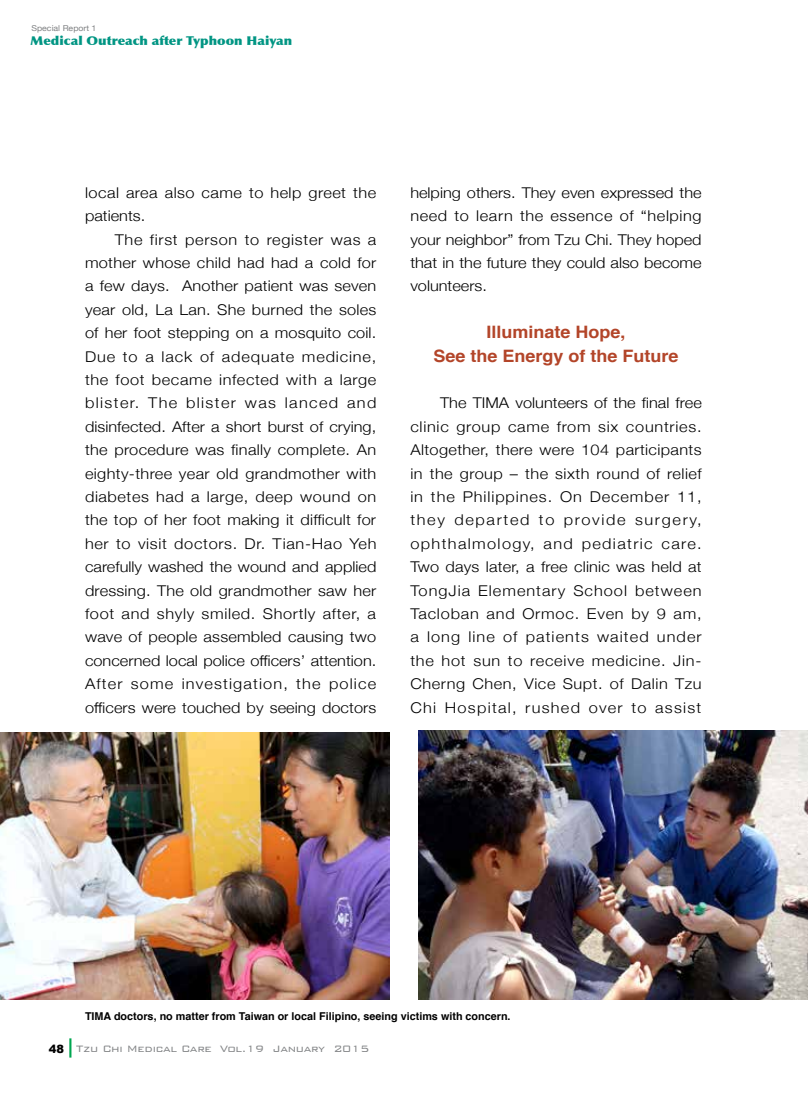
<style>
.page{position:relative;width:808px;height:1106px;background:#fff}
.page>*{position:absolute;margin:0;border:0;box-sizing:border-box;transform-origin:0 0}
.t1{font:700 17.1px/23.4px "Helvetica";color:#b34529;text-align:center;scale:1.05 1}
.t2{font:300 14.85px/23.4px "Helvetica Neue";letter-spacing:.03em;color:#000;text-align:justify;scale:1.1 1}
.t3{font:300 12.3px "Bank Gothic BT";letter-spacing:-.03em;color:#828486}
.t4{font:900 12.15px "Optima";color:#009583;scale:1.08 1}
.t5{font:700 10.8px "Helvetica";color:#000}
.t6{font:8.1px "Helvetica Neue";color:#808284;scale:1.08 1}
</style>
<div class="page">
<img style="left:419px;top:730px;width:389px;height:269px">
<img style="left:0;top:732px;width:389px;height:267px">
<svg style="left:69px;top:1038px;width:2px;height:19px"></svg>
<p class="t6" style="left:31px;top:22px;width:62px">Special Report 1</p>
<p class="t4" style="left:31px;top:33px;width:244px">Medical Outreach after Typhoon Haiyan</p>
<p class="t2" style="left:85px;top:180px;width:266px">local area also came to help greet the patients.</p>
<p class="t2" style="left:85px;top:227px;width:266px;text-indent:30px">The first person to register was a mother whose child had had a cold for a few days. Another patient was seven year old, La Lan. She burned the soles of her foot stepping on a mosquito coil.<br>Due to a lack of adequate medicine, the foot became infected with a large blister. The blister was lanced and disinfected. After a short burst of crying, the procedure was finally complete. An eighty-three year old grandmother with diabetes had a large, deep wound on the top of her foot making it difficult for her to visit doctors. Dr. Tian-Hao Yeh carefully washed the wound and applied dressing. The old grandmother saw her foot and shyly smiled. Shortly after, a wave of people assembled causing two concerned local police officers’ attention.<br>After some investigation, the police officers were touched by seeing doctors</p>
<p class="t2" style="left:410px;top:180px;width:266px">helping others. They even expressed the need to learn the essence of “helping your neighbor” from Tzu Chi. They hoped that in the future they could also become volunteers.</p>
<p class="t1" style="left:433px;top:321px;width:235px">Illuminate Hope,<br>See the Energy of the Future</p>
<p class="t2" style="left:410px;top:390px;width:266px;text-indent:30px">The TIMA volunteers of the final free clinic group came from six countries.<br>Altogether, there were 104 participants in the group – the sixth round of relief in the Philippines. On December 11, they departed to provide surgery, ophthalmology, and pediatric care.<br>Two days later, a free clinic was held at TongJia Elementary School between Tacloban and Ormoc. Even by 9 am, a long line of patients waited under the hot sun to receive medicine. Jin-Cherng Chen, Vice Supt. of Dalin Tzu Chi Hospital, rushed over to assist</p>
<p class="t5" style="left:85px;top:1007px;width:427px">TIMA doctors, no matter from Taiwan or local Filipino, seeing victims with concern.</p>
<p class="t3" style="left:49px;top:1041px;width:322px"><sub>48</sub> Tzu Chi Medical Care Vol.19 January 2015</p>
</div>
